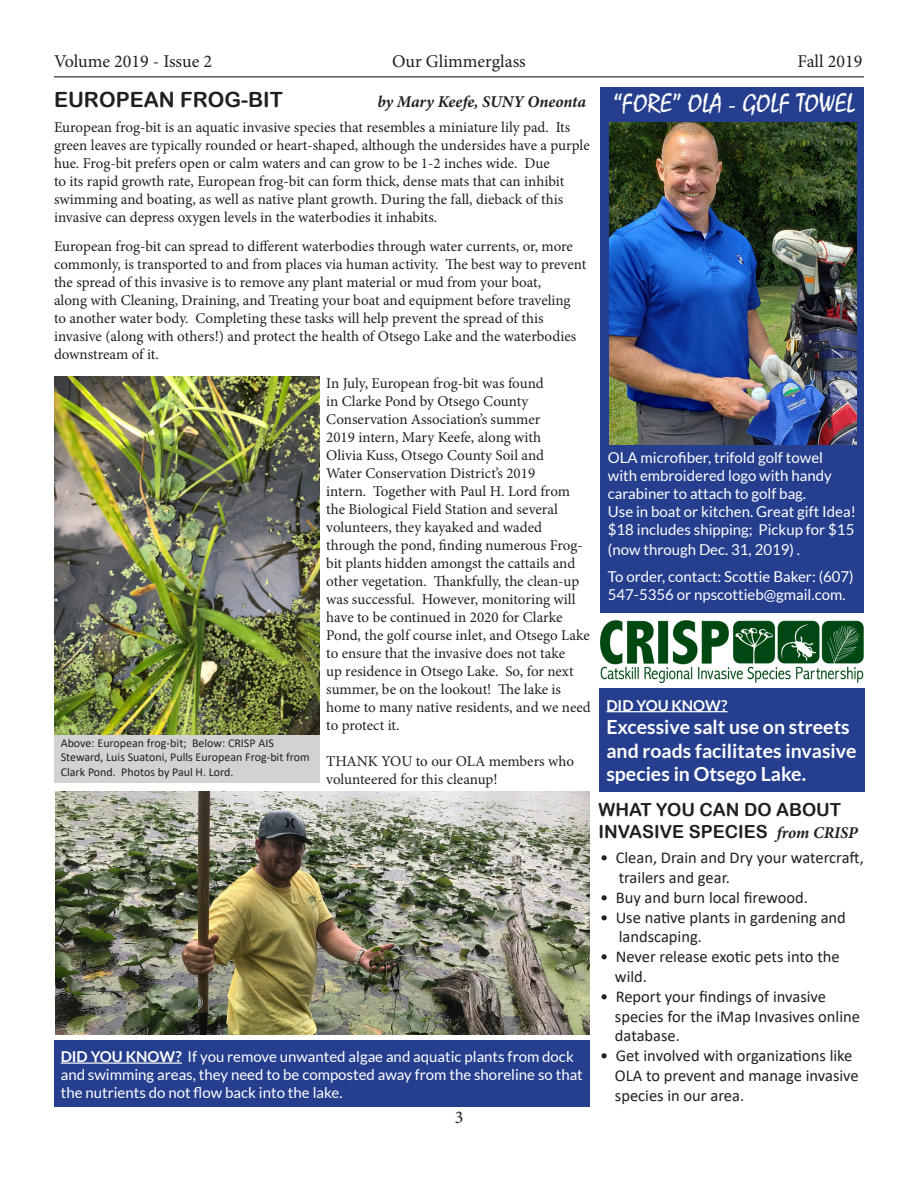
<style>
.page{position:relative;width:918px;height:1188px;background:#fff}
.page>*{position:absolute;margin:0;border:0;box-sizing:border-box;transform-origin:0 0}
.t1{font:27px "Mistral";color:#fff}
.byline{font:21px "Arial Rounded MT Bold";color:#231f20}
.t2{font:700 19.5px/23.4px "Lato";color:#fff}
.t3{font:18px "Minion Pro";color:#231f20}
.byline-2{font:18px/21.6px "Arial Rounded MT Bold";color:#231f20}
.byline-3{font:16.5px/19.8px "Calibri";color:#231f20}
.byline-4{font:italic 700 16.5px "Minion Pro";letter-spacing:-.005em;color:#231f20}
.t4{font:15px/18px "Minion Pro";color:#231f20}
.t5{font:15px/18px "Lato";color:#fff}
.t6{font:700 15px "Lato";color:#fff}
.t7{font:12px/14.4px "Calibri";color:#231f20}
.s1{font-weight:700}
.s2{font-family:"Minion Pro";font-weight:700;font-style:italic;font-size:16.5px}
</style>
<div class="page">
<hr style="left:54px;top:76px;width:810px;height:2px;background:#57585a">
<img style="left:56px;top:792px;width:534px;height:243px">
<img style="left:54px;top:376px;width:266px;height:360px">
<div style="left:54px;top:736px;width:266px;height:47px;background:#d1d2d4"></div>
<div style="left:54px;top:1041px;width:536px;height:66px;background:#253f8e"></div>
<hr style="left:61px;top:1063px;width:121px;height:1px;background:#fff">
<div style="left:600px;top:87px;width:264px;height:526px;background:#253f8e"></div>
<img style="left:609px;top:122px;width:247px;height:323px">
<div style="left:600px;top:688px;width:265px;height:104px;background:#253f8e"></div>
<hr style="left:606px;top:711px;width:122px;height:1px;background:#fff">
<img style="left:600px;top:620px;width:264px;height:62px">
<p class="t3" style="left:54px;top:49px;width:160px">Volume 2019 - Issue 2</p>
<p class="t3" style="left:392px;top:49px;width:135px">Our Glimmerglass</p>
<p class="t3" style="left:798px;top:49px;width:66px">Fall 2019</p>
<p class="byline" style="left:54px;top:87px;width:230px">EUROPEAN FROG-BIT</p>
<p class="byline-4" style="left:377px;top:90px;width:210px">by Mary Keefe, SUNY Oneonta</p>
<p class="t4" style="left:54px;top:119px;width:537px">European frog-bit is an aquatic invasive species that resembles a miniature lily pad. Its green leaves are typically rounded or heart-shaped, although the undersides have a purple hue. Frog-bit prefers open or calm waters and can grow to be 1-2 inches wide. Due<br>to its rapid growth rate, European frog-bit can form thick, dense mats that can inhibit swimming and boating, as well as native plant growth. During the fall, dieback of this invasive can depress oxygen levels in the waterbodies it inhabits.</p>
<p class="t4" style="left:54px;top:237px;width:534px">European frog-bit can spread to different waterbodies through water currents, or, more commonly, is transported to and from places via human activity. The best way to prevent the spread of this invasive is to remove any plant material or mud from your boat,<br>along with Cleaning, Draining, and Treating your boat and equipment before traveling to another water body. Completing these tasks will help prevent the spread of this invasive (along with others!) and protect the health of Otsego Lake and the waterbodies downstream of it.</p>
<p class="t4" style="left:326px;top:374px;width:266px">In July, European frog-bit was found<br>in Clarke Pond by Otsego County Conservation Association’s summer<br>2019 intern, Mary Keefe, along with<br>Olivia Kuss, Otsego County Soil and<br>Water Conservation District’s 2019<br>intern. Together with Paul H. Lord from the Biological Field Station and several volunteers, they kayaked and waded through the pond, finding numerous Frog&shy;bit plants hidden amongst the cattails and other vegetation. Thankfully, the clean-up was successful. However, monitoring will have to be continued in 2020 for Clarke Pond, the golf course inlet, and Otsego Lake to ensure that the invasive does not take<br>up residence in Otsego Lake. So, for next summer, be on the lookout! The lake is home to many native residents, and we need to protect it.</p>
<p class="t4" style="left:326px;top:752px;width:249px">THANK YOU to our OLA members who volunteered for this cleanup!</p>
<p class="t7" style="left:61px;top:735px;width:250px">Above: European frog-bit; Below: CRISP AIS<br>Steward, Luis Suatoni, Pulls European Frog-bit from<br>Clark Pond. Photos by Paul H. Lord.</p>
<p class="t5" style="left:61px;top:1048px;width:524px"><span class="s1">DID YOU KNOW?</span> If you remove unwanted algae and aquatic plants from dock and swimming areas, they need to be composted away from the shoreline so that the nutrients do not flow back into the lake.</p>
<p class="t3" style="left:455px;top:1105px;width:10px">3</p>
<p class="t1" style="left:612px;top:87px;width:244px">“FORE” OLA - GOLF TOWEL</p>
<p class="t5" style="left:608px;top:448px;width:225px">OLA microfiber, trifold golf towel with embroidered logo with handy carabiner to attach to golf bag.</p>
<p class="t5" style="left:608px;top:502px;width:249px">Use in boat or kitchen. Great gift Idea! $18 includes shipping; Pickup for $15</p>
<p class="t5" style="left:608px;top:540px;width:194px">(now through Dec. 31, 2019) .</p>
<p class="t5" style="left:608px;top:567px;width:247px">To order, contact: Scottie Baker: (607)<br>547-5356 or npscottieb@gmail.com.</p>
<p class="t6" style="left:606px;top:697px;width:123px">DID YOU KNOW?</p>
<p class="t2" style="left:606px;top:715px;width:251px">Excessive salt use on streets and roads facilitates invasive species in Otsego Lake.</p>
<p class="byline-2" style="left:598px;top:799px;width:261px">WHAT YOU CAN DO ABOUT<br>INVASIVE SPECIES <span class="s2">from CRISP</span></p>
<p class="byline-3" style="left:619px;top:847px;width:247px;text-indent:-19px">• Clean, Drain and Dry your watercraft, trailers and gear.</p>
<p class="byline-3" style="left:600px;top:887px;width:209px">• Buy and burn local firewood.</p>
<p class="byline-3" style="left:619px;top:907px;width:229px;text-indent:-19px">• Use native plants in gardening and landscaping.</p>
<p class="byline-3" style="left:615px;top:946px;width:226px;text-indent:-15px">• Never release exotic pets into the wild.</p>
<p class="byline-3" style="left:615px;top:986px;width:247px;text-indent:-15px">• Report your findings of invasive species for the iMap Invasives online database.</p>
<p class="byline-3" style="left:615px;top:1045px;width:245px;text-indent:-15px">• Get involved with organizations like<br>OLA to prevent and manage invasive species in our area.</p>
</div>
